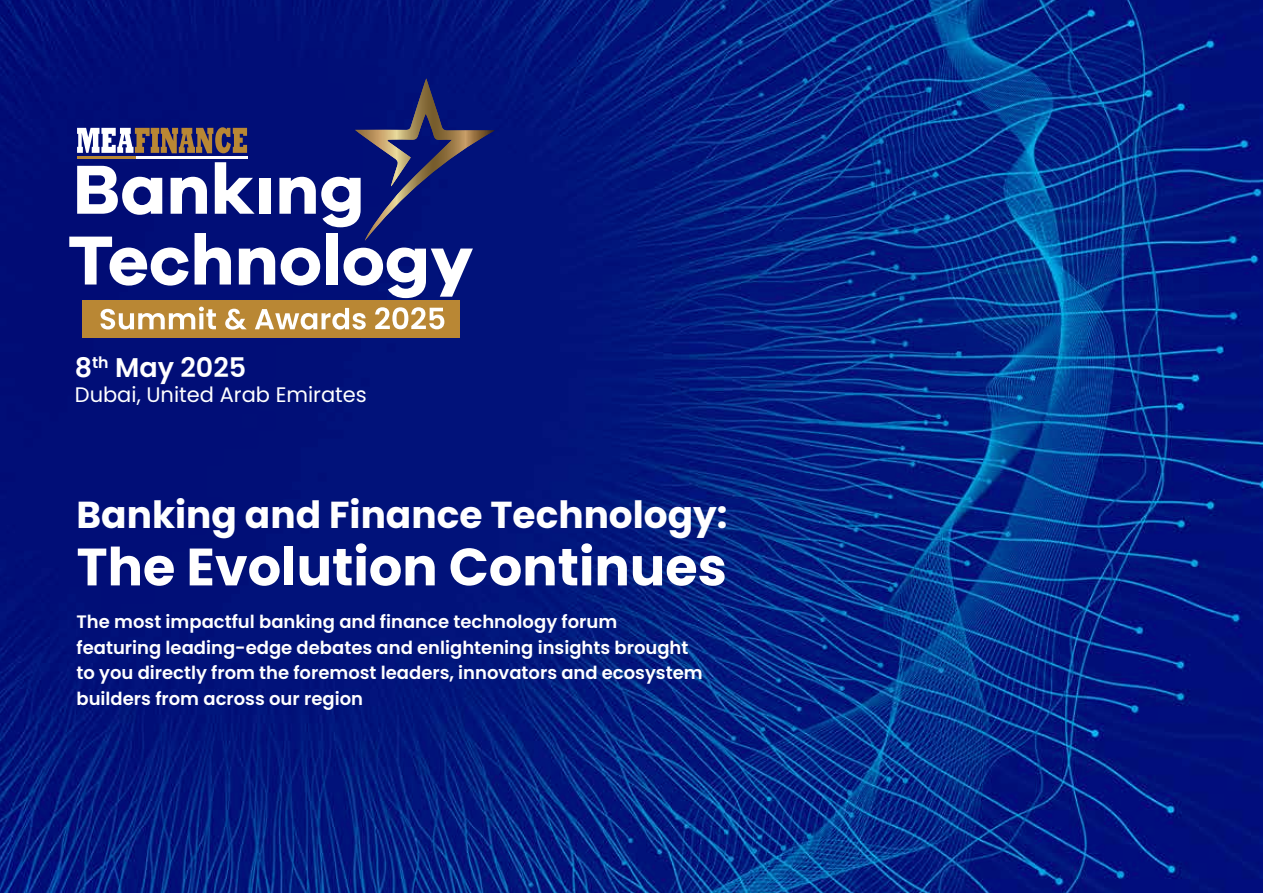
<style>
.page{position:relative;width:1263px;height:893px;background:#fff}
.page>*{position:absolute;margin:0;border:0;box-sizing:border-box;transform-origin:0 0}
.t1{font:700 52.5px "Poppins";color:#fff}
.t2{font:700 37.5px "Poppins";color:#fff}
.t3{font:600 27px "Poppins";color:#fff}
.t4{font:21px "Poppins";color:#fff}
.t5{font:600 18px/25.5px "Poppins";color:#fff}
</style>
<div class="page">
<img style="left:0;top:0;width:1263px;height:893px">
<div style="left:82px;top:300px;width:378px;height:38px;background:#b98734"></div>
<svg style="left:101px;top:307px;width:115px;height:22px"></svg>
<svg style="left:225px;top:309px;width:22px;height:21px"></svg>
<svg style="left:255px;top:308px;width:111px;height:22px"></svg>
<svg style="left:69px;top:237px;width:120px;height:49px"></svg>
<svg style="left:195px;top:233px;width:36px;height:51px"></svg>
<svg style="left:239px;top:248px;width:36px;height:36px"></svg>
<svg style="left:281px;top:248px;width:39px;height:37px"></svg>
<div style="left:326px;top:233px;width:12px;height:51px;background:#fff"></div>
<svg style="left:343px;top:248px;width:130px;height:50px"></svg>
<svg style="left:77px;top:127px;width:170px;height:26px"></svg>
<hr style="left:77px;top:156px;width:59px;height:3px;background:#b98734">
<hr style="left:136px;top:156px;width:111px;height:3px;background:#fff">
<svg style="left:77px;top:166px;width:85px;height:49px"></svg>
<svg style="left:171px;top:177px;width:36px;height:37px"></svg>
<svg style="left:215px;top:162px;width:40px;height:52px"></svg>
<div style="left:259px;top:178px;width:12px;height:36px;background:#fff"></div>
<svg style="left:279px;top:78px;width:216px;height:163px;background:#232c7d"></svg>
<svg style="left:375px;top:307px;width:69px;height:22px"></svg>
<h3 class="t3" style="left:75px;top:352px;width:173px">8<sup>th</sup> May 2025</h3>
<p class="t4" style="left:75px;top:382px;width:294px">Dubai, United Arab Emirates</p>
<h2 class="t2" style="left:77px;top:493px;width:652px">Banking and Finance Technology:</h2>
<h1 class="t1" style="left:77px;top:537px;width:652px">The Evolution Continues</h1>
<p class="t5" style="left:77px;top:609px;width:628px">The most impactful banking and finance technology forum featuring leading-edge debates and enlightening insights brought to you directly from the foremost leaders, innovators and ecosystem builders from across our region</p>
</div>
